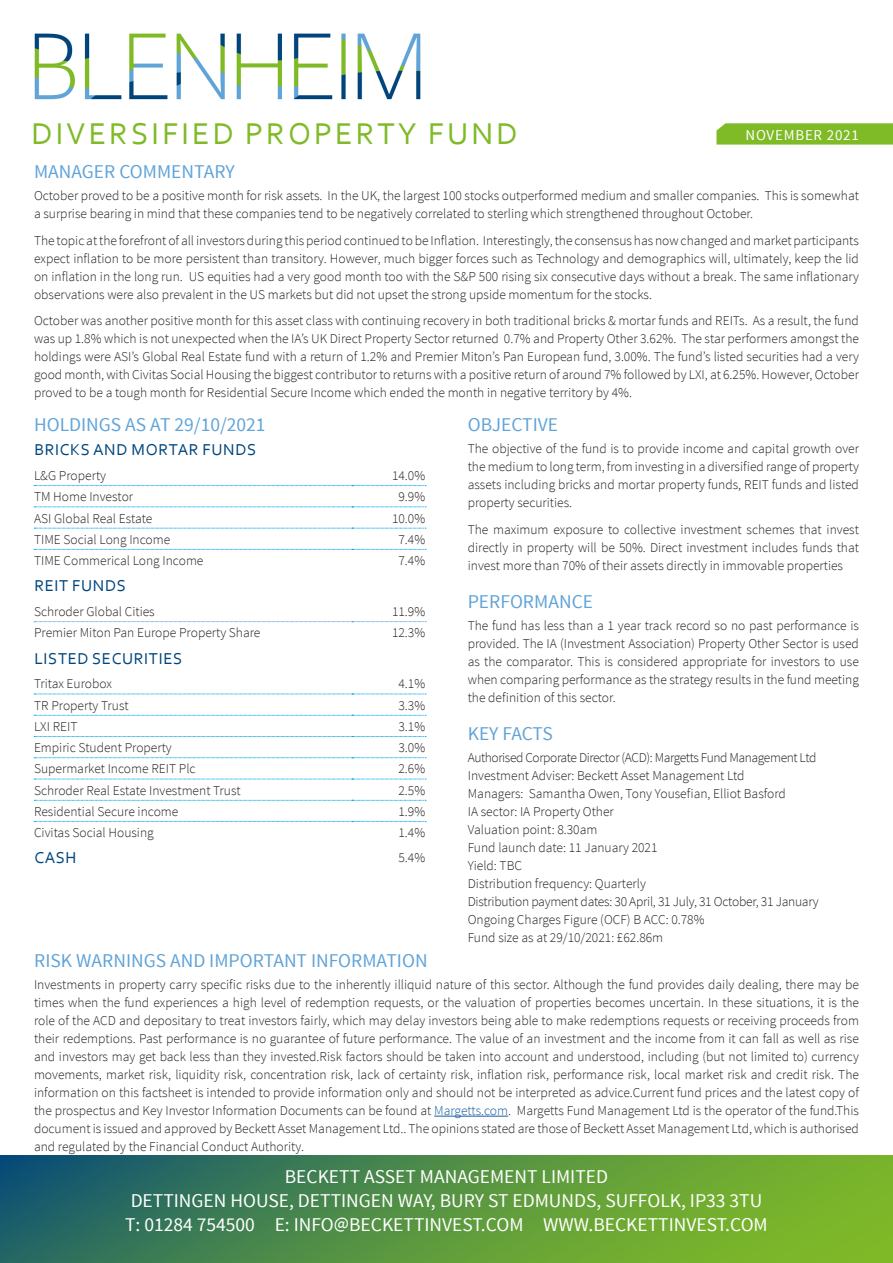
<style>
.page{position:relative;width:893px;height:1263px;background:#fff}
.page>*{position:absolute;margin:0;border:0;box-sizing:border-box;transform-origin:0 0}
.t1{font:31.5px "Corbel";letter-spacing:.1em;color:#7fba27}
.White_text_footer{font:19.5px "Source Sans Pro";color:#fff}
.Front_left_headings{font:19.5px "Source Sans Pro";color:#61a4d8}
.Table_headings{font:16.5px "Corbel";letter-spacing:.04em;color:#00457c}
.White_text_green_blo{font:15px "Source Sans Pro";letter-spacing:.05em;color:#fff}
.Front_page_main_text{font:300 13.5px/18px "Source Sans Pro";color:#231f20;text-align:justify}
.Table_text{font:300 13.5px "Source Sans Pro";color:#231f20}
.Front_page_main_text-2{font:300 13.5px "Source Sans Pro";letter-spacing:-.02em;color:#231f20}
.Front_page_main_text-3{font:300 13.5px "Source Sans Pro";letter-spacing:-.03em;color:#231f20}
.s1{color:#175d9e}
</style>
<div class="page">
<svg style="left:0;top:1155px;width:893px;height:108px;background:#529044"></svg>
<img style="left:34px;top:33px;width:387px;height:67px">
<svg style="left:34px;top:694px;width:392px;height:1px"></svg>
<svg style="left:34px;top:715px;width:392px;height:1px"></svg>
<svg style="left:34px;top:736px;width:392px;height:1px"></svg>
<svg style="left:34px;top:757px;width:392px;height:1px"></svg>
<svg style="left:34px;top:621px;width:392px;height:1px"></svg>
<svg style="left:34px;top:549px;width:392px;height:1px"></svg>
<svg style="left:34px;top:528px;width:392px;height:1px"></svg>
<svg style="left:34px;top:507px;width:392px;height:1px"></svg>
<svg style="left:34px;top:485px;width:392px;height:1px"></svg>
<svg style="left:34px;top:779px;width:392px;height:1px"></svg>
<svg style="left:34px;top:800px;width:392px;height:1px"></svg>
<svg style="left:34px;top:821px;width:392px;height:1px"></svg>
<hr style="left:434px;top:1116px;width:74px;height:1px;background:#175d9e">
<svg style="left:716px;top:123px;width:177px;height:22px;background:#84bd30"></svg>
<p class="t1" style="left:31px;top:114px;width:488px">DIVERSIFIED PROPERTY FUND</p>
<p class="White_text_green_blo" style="left:746px;top:125px;width:115px">NOVEMBER 2021</p>
<p class="Front_left_headings" style="left:34px;top:160px;width:202px">MANAGER COMMENTARY</p>
<p class="Front_page_main_text" style="left:34px;top:187px;width:826px">October proved to be a positive month for risk assets. In the UK, the largest 100 stocks outperformed medium and smaller companies. This is somewhat a surprise bearing in mind that these companies tend to be negatively correlated to sterling which strengthened throughout October.</p>
<p class="Front_page_main_text" style="left:34px;top:232px;width:826px">The topic at the forefront of all investors during this period continued to be Inflation. Interestingly, the consensus has now changed and market participants expect inflation to be more persistent than transitory. However, much bigger forces such as Technology and demographics will, ultimately, keep the lid on inflation in the long run. US equities had a very good month too with the S&amp;P 500 rising six consecutive days without a break. The same inflationary observations were also prevalent in the US markets but did not upset the strong upside momentum for the stocks.</p>
<p class="Front_page_main_text" style="left:34px;top:312px;width:826px">October was another positive month for this asset class with continuing recovery in both traditional bricks &amp; mortar funds and REITs. As a result, the fund was up 1.8% which is not unexpected when the IA’s UK Direct Property Sector returned 0.7% and Property Other 3.62%. The star performers amongst the holdings were ASI’s Global Real Estate fund with a return of 1.2% and Premier Miton’s Pan European fund, 3.00%. The fund’s listed securities had a very good month, with Civitas Social Housing the biggest contributor to returns with a positive return of around 7% followed by LXI, at 6.25%. However, October proved to be a tough month for Residential Secure Income which ended the month in negative territory by 4%.</p>
<p class="Front_left_headings" style="left:34px;top:413px;width:233px">HOLDINGS AS AT 29/10/2021</p>
<p class="Table_headings" style="left:34px;top:440px;width:223px">BRICKS AND MORTAR FUNDS</p>
<p class="Table_text" style="left:34px;top:467px;width:74px">L&amp;G Property</p>
<p class="Table_text" style="left:392px;top:467px;width:35px">14.0%</p>
<p class="Table_text" style="left:34px;top:489px;width:101px">TM Home Investor</p>
<p class="Table_text" style="left:398px;top:489px;width:28px">9.9%</p>
<p class="Table_text" style="left:34px;top:510px;width:120px">ASI Global Real Estate</p>
<p class="Table_text" style="left:392px;top:510px;width:35px">10.0%</p>
<p class="Table_text" style="left:34px;top:531px;width:138px">TIME Social Long Income</p>
<p class="Table_text" style="left:398px;top:531px;width:28px">7.4%</p>
<p class="Table_text" style="left:34px;top:552px;width:171px">TIME Commerical Long Income</p>
<p class="Table_text" style="left:398px;top:552px;width:28px">7.4%</p>
<p class="Table_headings" style="left:34px;top:576px;width:93px">REIT FUNDS</p>
<p class="Table_text" style="left:34px;top:603px;width:122px">Schroder Global Cities</p>
<p class="Table_text" style="left:392px;top:603px;width:35px">11.9%</p>
<p class="Table_text" style="left:34px;top:625px;width:228px">Premier Miton Pan Europe Property Share</p>
<p class="Table_text" style="left:392px;top:625px;width:35px">12.3%</p>
<p class="Table_headings" style="left:34px;top:648px;width:149px">LISTED SECURITIES</p>
<p class="Table_text" style="left:34px;top:676px;width:79px">Tritax Eurobox</p>
<p class="Table_text" style="left:398px;top:676px;width:28px">4.1%</p>
<p class="Table_text" style="left:34px;top:697px;width:96px">TR Property Trust</p>
<p class="Table_text" style="left:398px;top:697px;width:28px">3.3%</p>
<p class="Table_text" style="left:34px;top:718px;width:45px">LXI REIT</p>
<p class="Table_text" style="left:398px;top:718px;width:28px">3.1%</p>
<p class="Table_text" style="left:34px;top:739px;width:139px">Empiric Student Property</p>
<p class="Table_text" style="left:398px;top:739px;width:28px">3.0%</p>
<p class="Table_text" style="left:34px;top:761px;width:163px">Supermarket Income REIT Plc</p>
<p class="Table_text" style="left:398px;top:761px;width:28px">2.6%</p>
<p class="Table_text" style="left:34px;top:782px;width:208px">Schroder Real Estate Investment Trust</p>
<p class="Table_text" style="left:398px;top:782px;width:28px">2.5%</p>
<p class="Table_text" style="left:34px;top:803px;width:146px">Residential Secure income</p>
<p class="Table_text" style="left:398px;top:803px;width:28px">1.9%</p>
<p class="Table_text" style="left:34px;top:825px;width:121px">Civitas Social Housing</p>
<p class="Table_text" style="left:398px;top:825px;width:28px">1.4%</p>
<p class="Table_headings" style="left:34px;top:848px;width:44px">CASH</p>
<p class="Table_text" style="left:398px;top:850px;width:28px">5.4%</p>
<p class="Front_left_headings" style="left:468px;top:412px;width:92px">OBJECTIVE</p>
<p class="Front_page_main_text" style="left:468px;top:440px;width:393px">The objective of the fund is to provide income and capital growth over the medium to long term, from investing in a diversified range of property assets including bricks and mortar property funds, REIT funds and listed property securities.</p>
<p class="Front_page_main_text" style="left:468px;top:520px;width:393px">The maximum exposure to collective investment schemes that invest directly in property will be 50%. Direct investment includes funds that invest more than 70% of their assets directly in immovable properties</p>
<p class="Front_left_headings" style="left:468px;top:589px;width:127px">PERFORMANCE</p>
<p class="Front_page_main_text" style="left:468px;top:616px;width:393px">The fund has less than a 1 year track record so no past performance is provided. The IA (Investment Association) Property Other Sector is used as the comparator. This is considered appropriate for investors to use when comparing performance as the strategy results in the fund meeting the definition of this sector.</p>
<p class="Front_left_headings" style="left:468px;top:721px;width:87px">KEY FACTS</p>
<p class="Front_page_main_text-3" style="left:468px;top:749px;width:350px">Authorised Corporate Director (ACD): Margetts Fund Management Ltd</p>
<p class="Front_page_main_text" style="left:468px;top:767px;width:278px">Investment Adviser: Beckett Asset Management Ltd</p>
<p class="Front_page_main_text" style="left:468px;top:785px;width:320px">Managers: Samantha Owen, Tony Yousefian, Elliot Basford</p>
<p class="Front_page_main_text" style="left:468px;top:803px;width:148px">IA sector: IA Property Other</p>
<p class="Front_page_main_text" style="left:468px;top:821px;width:131px">Valuation point: 8.30am</p>
<p class="Front_page_main_text" style="left:468px;top:839px;width:191px">Fund launch date: 11 January 2021</p>
<p class="Front_page_main_text" style="left:468px;top:857px;width:56px">Yield: TBC</p>
<p class="Front_page_main_text" style="left:468px;top:875px;width:180px">Distribution frequency: Quarterly</p>
<p class="Front_page_main_text-2" style="left:468px;top:893px;width:352px">Distribution payment dates: 30 April, 31 July, 31 October, 31 January</p>
<p class="Front_page_main_text" style="left:468px;top:911px;width:238px">Ongoing Charges Figure (OCF) B ACC: 0.78%</p>
<p class="Front_page_main_text" style="left:468px;top:929px;width:197px">Fund size as at 29/10/2021: £62.86m</p>
<p class="Front_left_headings" style="left:34px;top:948px;width:395px">RISK WARNINGS AND IMPORTANT INFORMATION</p>
<p class="Front_page_main_text" style="left:34px;top:976px;width:826px">Investments in property carry specific risks due to the inherently illiquid nature of this sector. Although the fund provides daily dealing, there may be times when the fund experiences a high level of redemption requests, or the valuation of properties becomes uncertain. In these situations, it is the role of the ACD and depositary to treat investors fairly, which may delay investors being able to make redemptions requests or receiving proceeds from their redemptions. Past performance is no guarantee of future performance. The value of an investment and the income from it can fall as well as rise and investors may get back less than they invested.Risk factors should be taken into account and understood, including (but not limited to) currency movements, market risk, liquidity risk, concentration risk, lack of certainty risk, inflation risk, performance risk, local market risk and credit risk. The information on this factsheet is intended to provide information only and should not be interpreted as advice.Current fund prices and the latest copy of the prospectus and Key Investor Information Documents can be found at <span class="s1">Margetts.com</span>. Margetts Fund Management Ltd is the operator of the fund.This document is issued and approved by Beckett Asset Management Ltd.. The opinions stated are those of Beckett Asset Management Ltd, which is authorised and regulated by the Financial Conduct Authority.</p>
<p class="White_text_footer" style="left:285px;top:1164px;width:325px">BECKETT ASSET MANAGEMENT LIMITED</p>
<p class="White_text_footer" style="left:131px;top:1188px;width:633px">DETTINGEN HOUSE, DETTINGEN WAY, BURY ST EDMUNDS, SUFFOLK, IP33 3TU</p>
<p class="White_text_footer" style="left:125px;top:1212px;width:644px">T: 01284 754500 E: INFO@BECKETTINVEST.COM WWW.BECKETTINVEST.COM</p>
</div>
